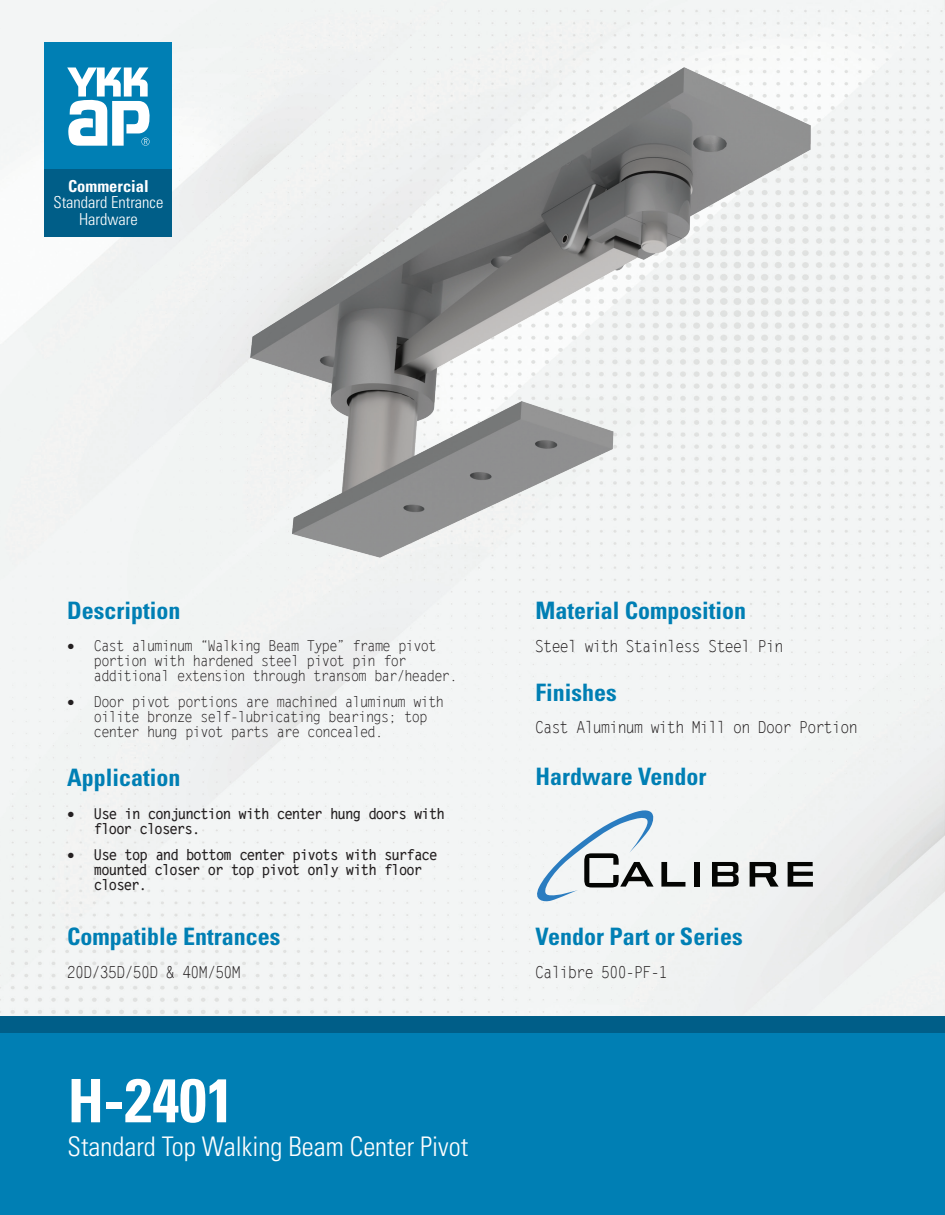
<style>
.page{position:relative;width:945px;height:1215px;background:#fff}
.page>*{position:absolute;margin:0;border:0;box-sizing:border-box;transform-origin:0 0}
.t1{font:700 condensed 61.5px "Univers LT Std";color:#fff}
.t2{font:300 condensed 27px "Univers LT Std";color:#fff}
.t3{font:700 condensed 24px "Univers LT Std";color:#007fb4}
.t4{font:16.5px "Letter Gothic";color:#231f20}
.t5{font:300 condensed 16.5px "Univers LT Std";color:#fff}
.t6{font:700 condensed 16.5px "Univers LT Std";color:#fff}
.t7{font:15px/15px "Letter Gothic";color:#231f20}
.t8{font:700 15px/15px "Letter Gothic";color:#231f20}
.s1{font-size:60px}
</style>
<div class="page">
<div style="left:0;top:0;width:945px;height:1016px;background:#f3f5f5"></div>
<div style="left:45px;top:163px;width:127px;height:74px;background:#005e88"></div>
<div style="left:0;top:1016px;width:945px;height:34px;background:#005e88"></div>
<div style="left:0;top:1033px;width:945px;height:182px;background:#007fb4"></div>
<div style="left:45px;top:42px;width:127px;height:126px;background:#007fb4"></div>
<svg style="left:67px;top:68px;width:83px;height:78px"></svg>
<div style="left:694px;top:862px;width:5px;height:25px;background:#040503"></div>
<svg style="left:712px;top:862px;width:27px;height:25px"></svg>
<svg style="left:750px;top:862px;width:29px;height:25px"></svg>
<svg style="left:788px;top:862px;width:25px;height:25px"></svg>
<svg style="left:537px;top:810px;width:148px;height:91px"></svg>
<img style="left:206px;top:60px;width:642px;height:519px">
<p class="t6" style="left:68px;top:176px;width:82px">Commercial</p>
<p class="t5" style="left:53px;top:192px;width:111px">Standard Entrance</p>
<p class="t5" style="left:79px;top:209px;width:60px">Hardware</p>
<p class="t3" style="left:67px;top:596px;width:115px">Description</p>
<p class="t7" style="left:94px;top:639px;width:364px;text-indent:-27px">• Cast aluminum “Walking Beam Type” frame pivot portion with hardened steel pivot pin for additional extension through transom bar/header.</p>
<p class="t7" style="left:94px;top:694px;width:351px;text-indent:-27px">• Door pivot portions are machined aluminum with oilite bronze self-lubricating bearings; top center hung pivot parts are concealed.</p>
<p class="t3" style="left:67px;top:762px;width:115px">Application</p>
<p class="t8" style="left:94px;top:806px;width:352px;text-indent:-27px">• Use in conjunction with center hung doors with floor closers.</p>
<p class="t8" style="left:94px;top:847px;width:344px;text-indent:-27px">• Use top and bottom center pivots with surface mounted closer or top pivot only with floor closer.</p>
<p class="t3" style="left:67px;top:922px;width:215px">Compatible Entrances</p>
<p class="t4" style="left:67px;top:963px;width:175px">20D/35D/50D &amp; 40M/50M</p>
<p class="t1" style="left:68px;top:1063px;width:168px"><span class="s1">H</span>-2401</p>
<p class="t2" style="left:68px;top:1130px;width:402px">Standard Top Walking Beam Center Pivot</p>
<p class="t3" style="left:536px;top:596px;width:212px">Material Composition</p>
<p class="t4" style="left:536px;top:636px;width:249px">Steel with Stainless Steel Pin</p>
<p class="t3" style="left:536px;top:678px;width:83px">Finishes</p>
<p class="t4" style="left:536px;top:718px;width:323px">Cast Aluminum with Mill on Door Portion</p>
<p class="t3" style="left:536px;top:762px;width:173px">Hardware Vendor</p>
<p class="t3" style="left:536px;top:922px;width:209px">Vendor Part or Series</p>
<p class="t4" style="left:536px;top:963px;width:133px">Calibre 500-PF-1</p>
</div>
